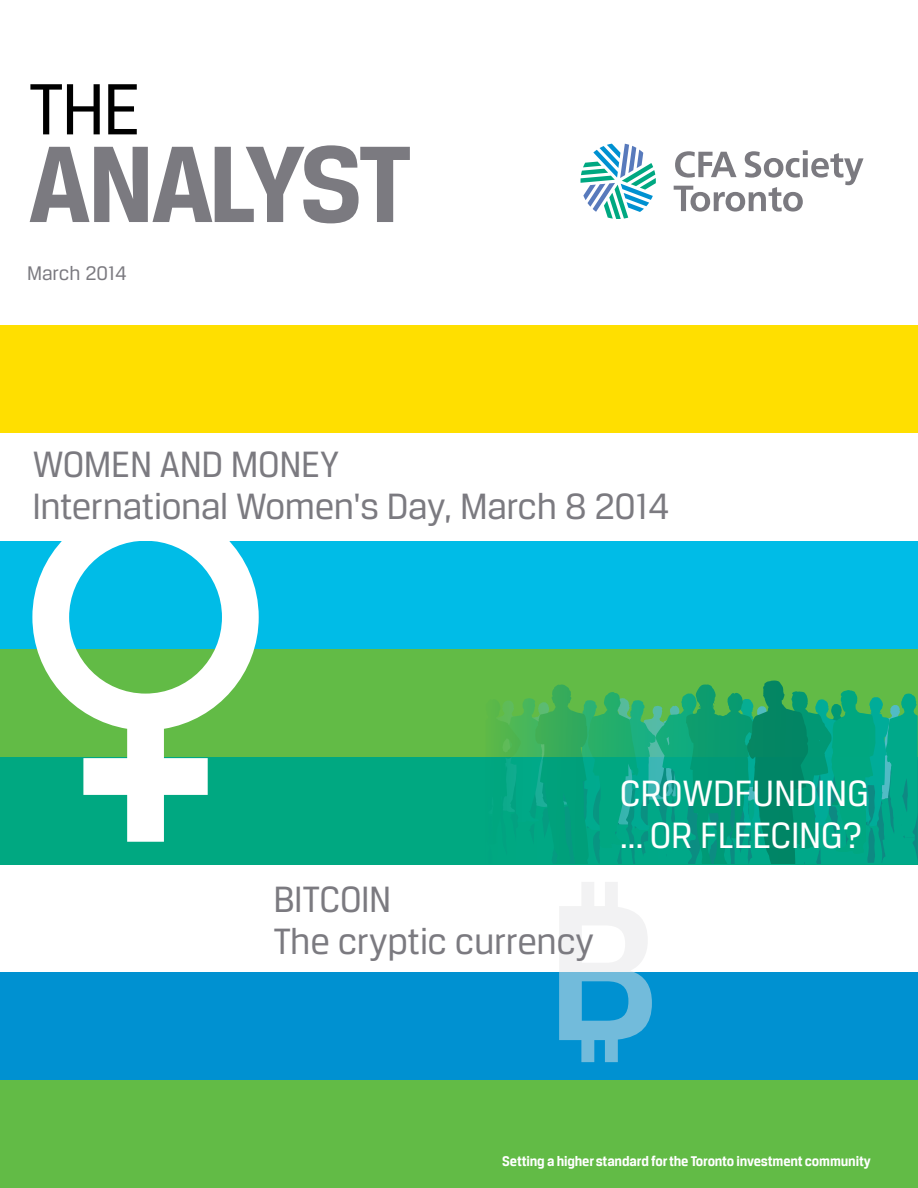
<style>
.page{position:relative;width:918px;height:1188px;background:#fff}
.page>*{position:absolute;margin:0;border:0;box-sizing:border-box;transform-origin:0 0}
.t1{font:700 115.8px "Breuer Text";letter-spacing:-.05em;color:#7b7a80}
.t2{font:77.25px "Breuer Text";color:#000}
.t3{font:39px/42px "Breuer Text";letter-spacing:-.01em;color:#7b7a80}
.t4{font:39px/42px "Breuer Text";letter-spacing:-.01em;color:#fff}
.t5{font:21px "Breuer Text";color:#7b7a80}
.t6{font:700 15px "Breuer Text";letter-spacing:-.01em;color:#fff;scale:.94 1}
</style>
<div class="page">
<div style="left:0;top:542px;width:918px;height:108px;background:#00bce7"></div>
<div style="left:0;top:326px;width:918px;height:108px;background:#ffdf00"></div>
<div style="left:0;top:758px;width:918px;height:108px;background:#00a881"></div>
<svg style="left:581px;top:144px;width:75px;height:75px"></svg>
<svg style="left:674px;top:150px;width:190px;height:62px"></svg>
<div style="left:0;top:972px;width:918px;height:108px;background:#0091d1"></div>
<div style="left:0;top:1080px;width:918px;height:108px;background:#62bb46"></div>
<div style="left:0;top:650px;width:918px;height:108px;background:#62bb46"></div>
<svg style="left:32px;top:541px;width:227px;height:301px"></svg>
<svg style="left:559px;top:882px;width:93px;height:180px"></svg>
<svg style="left:485px;top:680px;width:433px;height:184px"></svg>
<h2 class="t2" style="left:28px;top:76px;width:114px">THE</h2>
<h1 class="t1" style="left:28px;top:121px;width:385px">ANALYST</h1>
<p class="t5" style="left:27px;top:264px;width:101px">March 2014</p>
<p class="t3" style="left:32px;top:446px;width:638px">WOMEN AND MONEY<br>International Women's Day, March 8 2014</p>
<p class="t3" style="left:274px;top:882px;width:322px">BITCOIN<br>The cryptic currency</p>
<p class="t4" style="left:620px;top:775px;width:251px">CROWDFUNDING ... OR FLEECING?</p>
<p class="t6" style="left:502px;top:1153px;width:393px">Setting a higher standard for the Toronto investment community</p>
</div>
